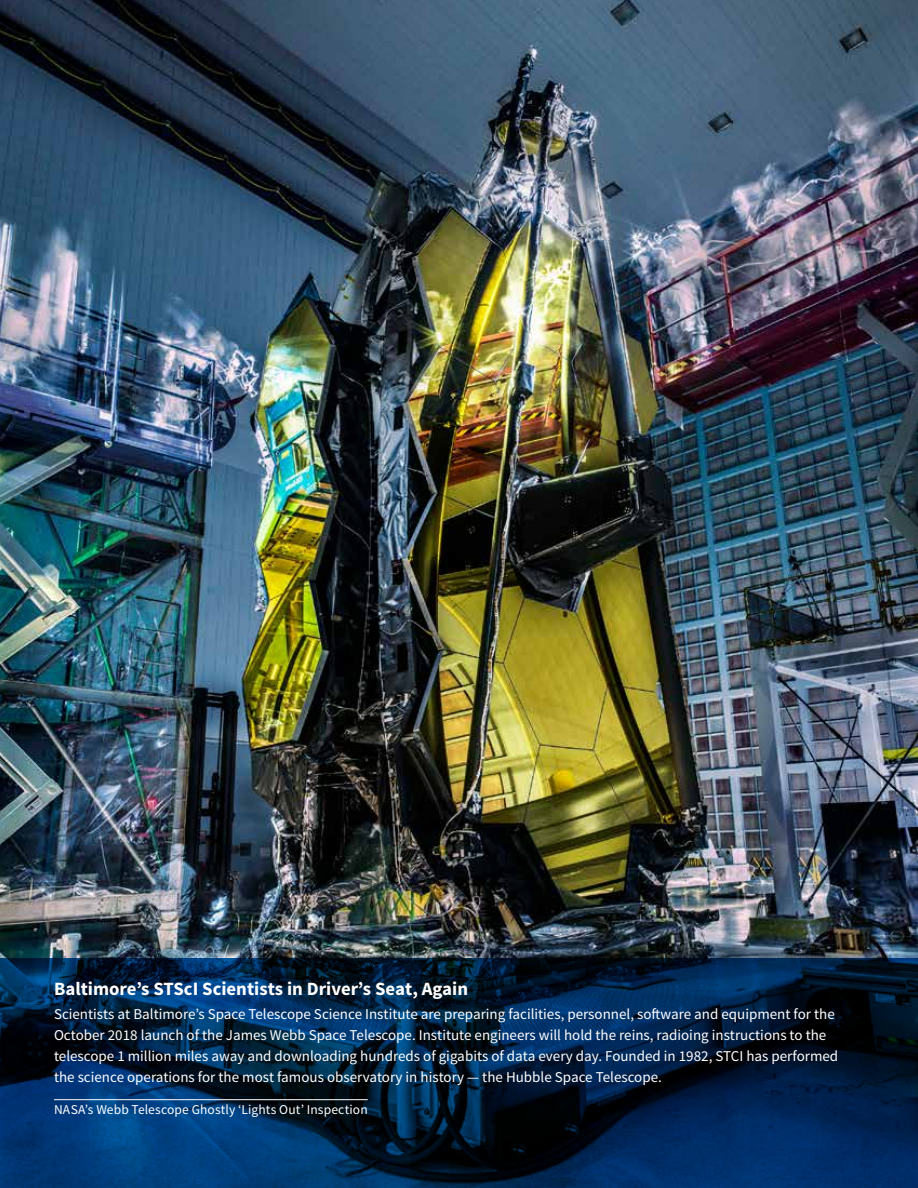
<style>
.page{position:relative;width:918px;height:1188px;background:#fff}
.page>*{position:absolute;margin:0;border:0;box-sizing:border-box;transform-origin:0 0}
.t1{font:700 18.75px "Source Sans Pro";color:#fff}
.t2{font:15px/21px "Source Sans Pro";color:#fff}
.t3{font:13.5px "Source Sans Pro";letter-spacing:.01em;color:#fff}
</style>
<div class="page">
<img style="left:0;top:0;width:918px;height:958px">
<svg style="left:0;top:958px;width:918px;height:230px;background:#002247"></svg>
<hr style="left:54px;top:1099px;width:314px;height:1px;background:#fff">
<p class="t1" style="left:54px;top:977px;width:416px">Baltimore’s STScI Scientists in Driver’s Seat, Again</p>
<p class="t2" style="left:54px;top:1004px;width:786px">Scientists at Baltimore’s Space Telescope Science Institute are preparing facilities, personnel, software and equipment for the October 2018 launch of the James Webb Space Telescope. Institute engineers will hold the reins, radioing instructions to the telescope 1 million miles away and downloading hundreds of gigabits of data every day. Founded in 1982, STCI has performed the science operations for the most famous observatory in history — the Hubble Space Telescope.</p>
<p class="t3" style="left:54px;top:1101px;width:315px">NASA’s Webb Telescope Ghostly ‘Lights Out’ Inspection</p>
</div>
